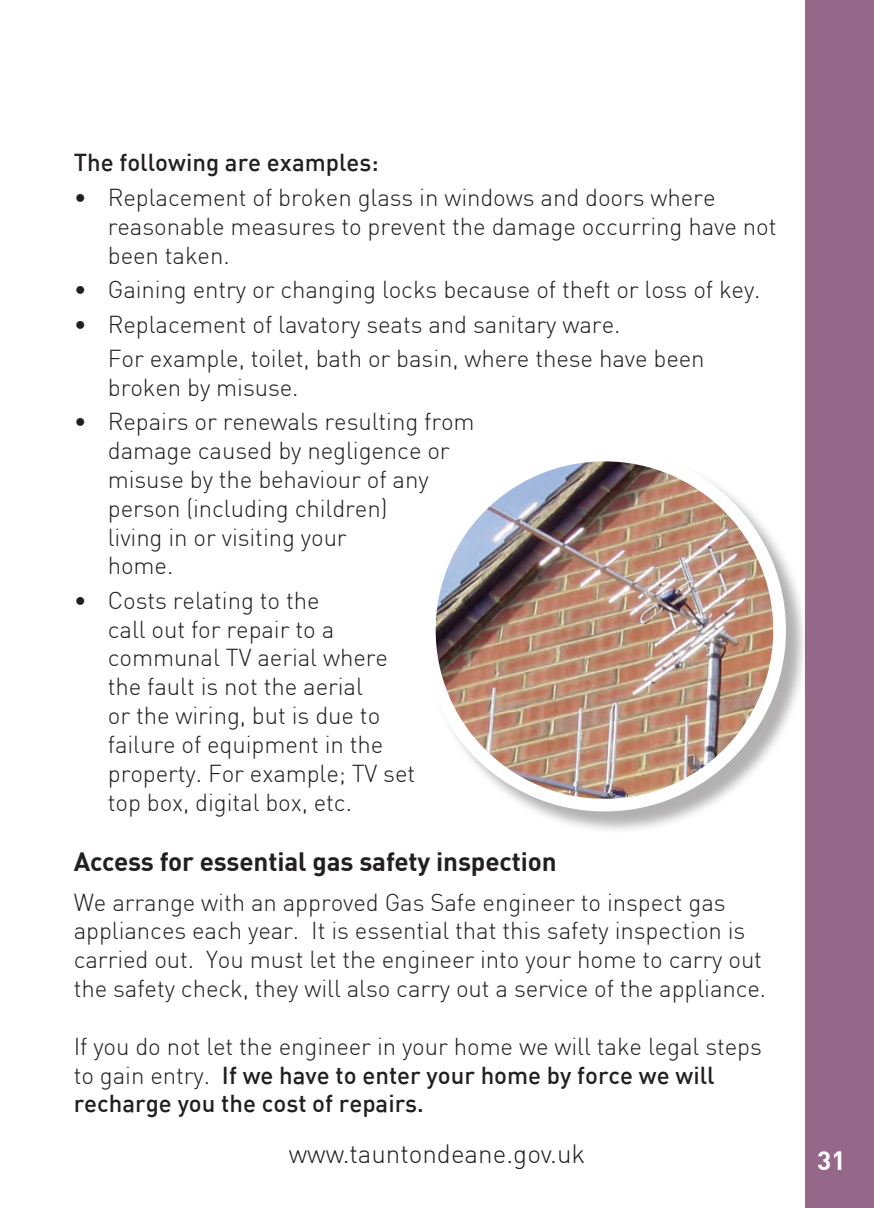
<style>
.page{position:relative;width:874px;height:1208px;background:#fff}
.page>*{position:absolute;margin:0;border:0;box-sizing:border-box;transform-origin:0 0}
.t1{font:700 26px "DIN";letter-spacing:-.005em;color:#231f20}
.t2{font:300 26px "DIN";color:#231f20}
.t3{font:700 26px "DIN";color:#fff}
.t4{font:300 24px/28.8px "DIN";letter-spacing:-.005em;color:#231f20}
.t5{font:500 24px "DIN";color:#231f20}
.s1{font-weight:500}
</style>
<div class="page">
<div style="left:805px;top:0;width:68px;height:1208px;background:#956889"></div>
<div style="left:425px;top:451px;width:383px;height:383px;background:#231f20;opacity:.35"></div>
<img style="left:429px;top:455px;width:350px;height:350px;border-radius:175px">
<div style="left:423px;top:449px;width:362px;height:362px;border:13px solid #fff;border-radius:50%"></div>
<p class="t5" style="left:74px;top:147px;width:306px">The following are examples:</p>
<p class="t4" style="left:108px;top:183px;width:669px;text-indent:-34px">• Replacement of broken glass in windows and doors where reasonable measures to prevent the damage occurring have not been taken.</p>
<p class="t4" style="left:74px;top:275px;width:688px">• Gaining entry or changing locks because of theft or loss of key.</p>
<p class="t4" style="left:74px;top:309px;width:548px">• Replacement of lavatory seats and sanitary ware.</p>
<p class="t4" style="left:108px;top:344px;width:598px">For example, toilet, bath or basin, where these have been broken by misuse.</p>
<p class="t4" style="left:108px;top:407px;width:368px;text-indent:-34px">• Repairs or renewals resulting from damage caused by negligence or misuse by the behaviour of any person (including children)<br>living in or visiting your<br>home.</p>
<p class="t4" style="left:108px;top:585px;width:309px;text-indent:-34px">• Costs relating to the<br>call out for repair to a communal TV aerial where the fault is not the aerial<br>or the wiring, but is due to failure of equipment in the property. For example; TV set top box, digital box, etc.</p>
<p class="t1" style="left:74px;top:844px;width:484px">Access for essential gas safety inspection</p>
<p class="t4" style="left:74px;top:887px;width:693px">We arrange with an approved Gas Safe engineer to inspect gas appliances each year. It is essential that this safety inspection is carried out. You must let the engineer into your home to carry out the safety check, they will also carry out a service of the appliance.</p>
<p class="t4" style="left:74px;top:1031px;width:689px">If you do not let the engineer in your home we will take legal steps to gain entry. <span class="s1">If we have to enter your home by force we will recharge you the cost of repairs.</span></p>
<p class="t2" style="left:288px;top:1138px;width:298px">www.tauntondeane.gov.uk</p>
<p class="t3" style="left:816px;top:1143px;width:30px">31</p>
</div>
